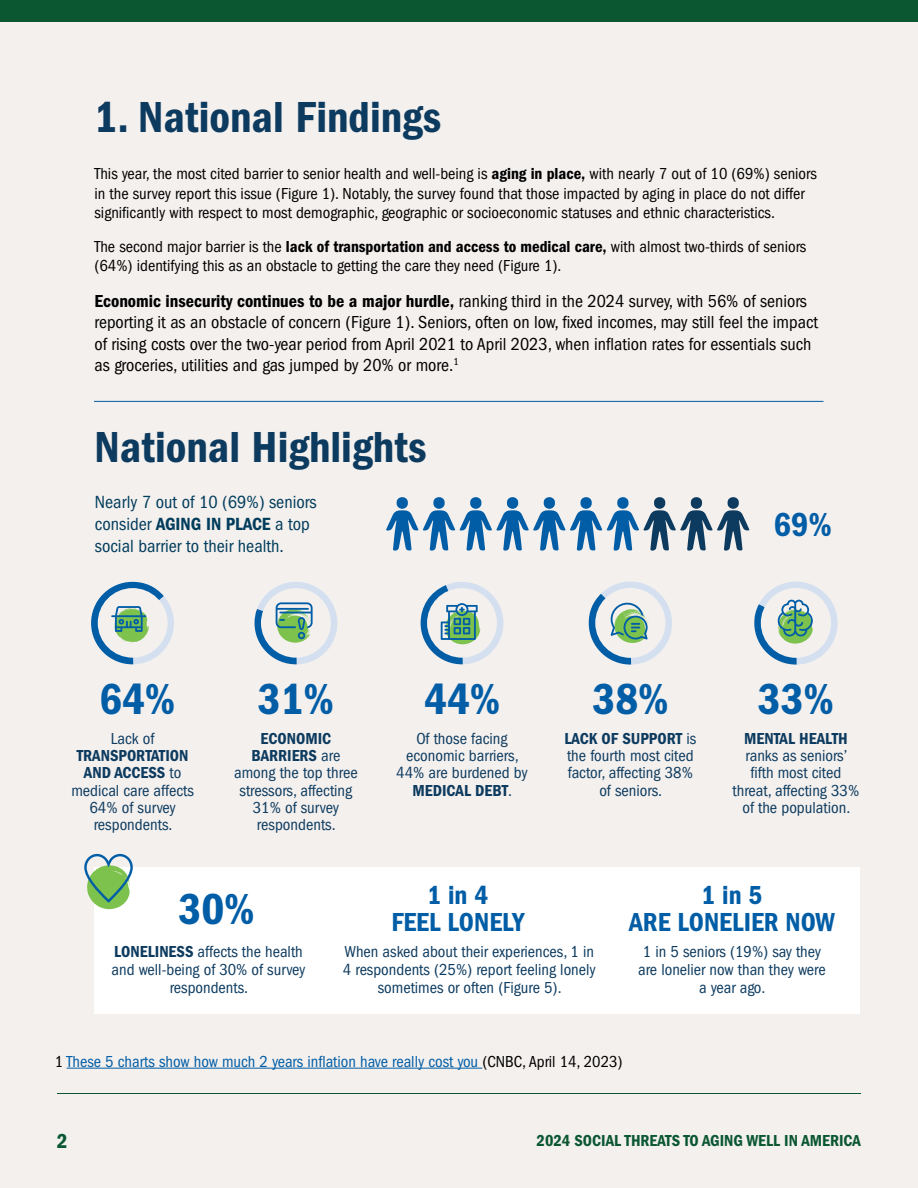
<style>
.page{position:relative;width:918px;height:1188px;background:#f4f0ee}
.page>*{position:absolute;margin:0;border:0;box-sizing:border-box;transform-origin:0 0}
.t1{font:45px "ITC Franklin Gothic Std Dm Cd";color:#0d3b5f}
.t2{font:45px "ITC Franklin Gothic Std Dm Cd";color:#005da6}
.t3{font:34.5px "ITC Franklin Gothic Std Dm Cd";color:#005da6}
.t4{font:27px/27px "ITC Franklin Gothic Std Dm Cd";color:#005da6;text-align:center}
.t5{font:21px "ITC Franklin Gothic Std Dm Cd";color:#0b5732}
.t6{font:condensed 18.3px/21.9px "ITC Franklin Gothic Std";color:#003c5b}
.t7{font:condensed 18px/21.6px "ITC Franklin Gothic Std";color:#000}
.t8{font:condensed 16.5px/18px "ITC Franklin Gothic Std";color:#0d3b5f;text-align:center}
.t9{font:condensed 16.5px/19.8px "ITC Franklin Gothic Std";color:#000}
.t10{font:16.5px "ITC Franklin Gothic Std Dm Cd";color:#0d3b5f}
.t11{font:condensed 16.5px "ITC Franklin Gothic Std";color:#005da6}
.t12{font:16.5px "ITC Franklin Gothic Std Dm Cd";color:#0b5732}
.s1{font-family:"ITC Franklin Gothic Std Dm Cd";font-stretch:normal}
.s2{font-family:"ITC Franklin Gothic Std";font-stretch:condensed}
.s3{color:#000}
</style>
<div class="page">
<div style="left:0;top:0;width:918px;height:22px;background:#0b5732"></div>
<hr style="left:57px;top:1093px;width:804px;height:1px;background:#0b5732">
<div style="left:94px;top:868px;width:766px;height:146px;background:#fff"></div>
<hr style="left:94px;top:401px;width:729px;height:1px;background:#005da6">
<svg style="left:84px;top:854px;width:49px;height:55px"></svg>
<hr style="left:67px;top:1068px;width:415px;height:1px;background:#005da6">
<svg style="left:91px;top:581px;width:83px;height:84px"></svg>
<svg style="left:254px;top:582px;width:84px;height:83px"></svg>
<svg style="left:420px;top:582px;width:84px;height:83px"></svg>
<svg style="left:754px;top:581px;width:84px;height:84px"></svg>
<svg style="left:588px;top:581px;width:84px;height:84px"></svg>
<svg style="left:386px;top:497px;width:364px;height:54px"></svg>
<h2 class="t1" style="left:94px;top:91px;width:348px">1. National Findings</h2>
<p class="t9" style="left:94px;top:164px;width:724px">This year, the most cited barrier to senior health and well-being is <span class="s1">aging in place,</span> with nearly 7 out of 10 (69%) seniors in the survey report this issue (Figure 1). Notably, the survey found that those impacted by aging in place do not differ signifcantly with respect to most demographic, geographic or socioeconomic statuses and ethnic characteristics.</p>
<p class="t9" style="left:94px;top:236px;width:713px">The second major barrier is the <span class="s1">lack of transportation and access to medical care,</span> with almost two-thirds of seniors (64%) identifying this as an obstacle to getting the care they need (Figure 1).</p>
<p class="t7" style="left:94px;top:290px;width:725px"><span class="s1">Economic insecurity continues to be a major hurdle,</span> ranking third in the 2024 survey, with 56% of seniors reporting it as an obstacle of concern (Figure 1). Seniors, often on low, fxed incomes, may still feel the impact of rising costs over the two-year period from April 2021 to April 2023, when infation rates for essentials such as groceries, utilities and gas jumped by 20% or more.<sup>1</sup></p>
<h3 class="t1" style="left:94px;top:422px;width:333px">National Highlights</h3>
<p class="t6" style="left:95px;top:491px;width:223px">Nearly 7 out of 10 (69%) seniors consider <span class="s1">AGING IN PLACE</span> a top</p>
<p class="t6" style="left:95px;top:535px;width:190px">social barrier to their health.</p>
<p class="t3" style="left:774px;top:505px;width:60px">69%</p>
<p class="t2" style="left:99px;top:674px;width:77px">64%</p>
<p class="t2" style="left:258px;top:674px;width:77px">31%</p>
<p class="t2" style="left:424px;top:674px;width:77px">44%</p>
<p class="t2" style="left:592px;top:674px;width:77px">38%</p>
<p class="t2" style="left:758px;top:674px;width:77px">33%</p>
<p class="t8" style="left:111px;top:730px;width:45px">Lack of</p>
<p class="t10" style="left:261px;top:729px;width:72px">ECONOMIC</p>
<p class="t8" style="left:416px;top:730px;width:93px">Of those facing</p>
<p class="t10" style="left:564px;top:729px;width:133px">LACK OF SUPPORT <span class="s2">is</span></p>
<p class="t10" style="left:744px;top:729px;width:105px">MENTAL HEALTH</p>
<p class="t10" style="left:77px;top:746px;width:113px">TRANSPORTATION</p>
<p class="t10" style="left:251px;top:746px;width:91px">BARRIERS <span class="s2">are</span></p>
<p class="t8" style="left:406px;top:747px;width:114px">economic barriers,</p>
<p class="t8" style="left:567px;top:747px;width:128px">the fourth most cited</p>
<p class="t8" style="left:746px;top:747px;width:103px">ranks as seniors’</p>
<p class="t10" style="left:84px;top:764px;width:99px">AND ACCESS <span class="s2">to</span></p>
<p class="t8" style="left:234px;top:764px;width:125px">among the top three</p>
<p class="t8" style="left:396px;top:764px;width:133px">44% are burdened by</p>
<p class="t8" style="left:568px;top:764px;width:127px">factor, affecting 38%</p>
<p class="t8" style="left:750px;top:764px;width:92px">ffth most cited</p>
<p class="t8" style="left:71px;top:781px;width:124px">medical care affects</p>
<p class="t8" style="left:240px;top:781px;width:114px">stressors, affecting</p>
<p class="t10" style="left:412px;top:781px;width:101px">MEDICAL DEBT<span class="s2">.</span></p>
<p class="t8" style="left:599px;top:781px;width:64px">of seniors.</p>
<p class="t8" style="left:733px;top:781px;width:128px">threat, affecting 33%</p>
<p class="t8" style="left:90px;top:798px;width:88px">64% of survey</p>
<p class="t8" style="left:253px;top:798px;width:88px">31% of survey</p>
<p class="t8" style="left:742px;top:798px;width:109px">of the population.</p>
<p class="t8" style="left:94px;top:815px;width:80px">respondents.</p>
<p class="t8" style="left:257px;top:815px;width:80px">respondents.</p>
<p class="t2" style="left:178px;top:883px;width:77px">30%</p>
<p class="t8" style="left:112px;top:943px;width:195px"><span class="s1">LONELINESS</span> affects the health and well-being of 30% of survey respondents.</p>
<p class="t4" style="left:391px;top:881px;width:134px">1 in 4<br>FEEL LONELY</p>
<p class="t8" style="left:343px;top:943px;width:254px">When asked about their experiences, 1 in<br>4 respondents (25%) report feeling lonely sometimes or often (Figure 5).</p>
<p class="t4" style="left:629px;top:881px;width:207px">1 in 5<br>ARE LONELIER NOW</p>
<p class="t8" style="left:638px;top:943px;width:189px">1 in 5 seniors (19%) say they are lonelier now than they were a year ago.</p>
<p class="t11" style="left:55px;top:1052px;width:569px"><span class="s3">1</span> These 5 charts show how much 2 years infation have really cost you <span class="s3">(CNBC, April 14, 2023)</span></p>
<p class="t5" style="left:57px;top:1129px;width:12px">2</p>
<p class="t12" style="left:537px;top:1131px;width:326px">2024 SOCIAL THREATS TO AGING WELL IN AMERICA</p>
</div>
